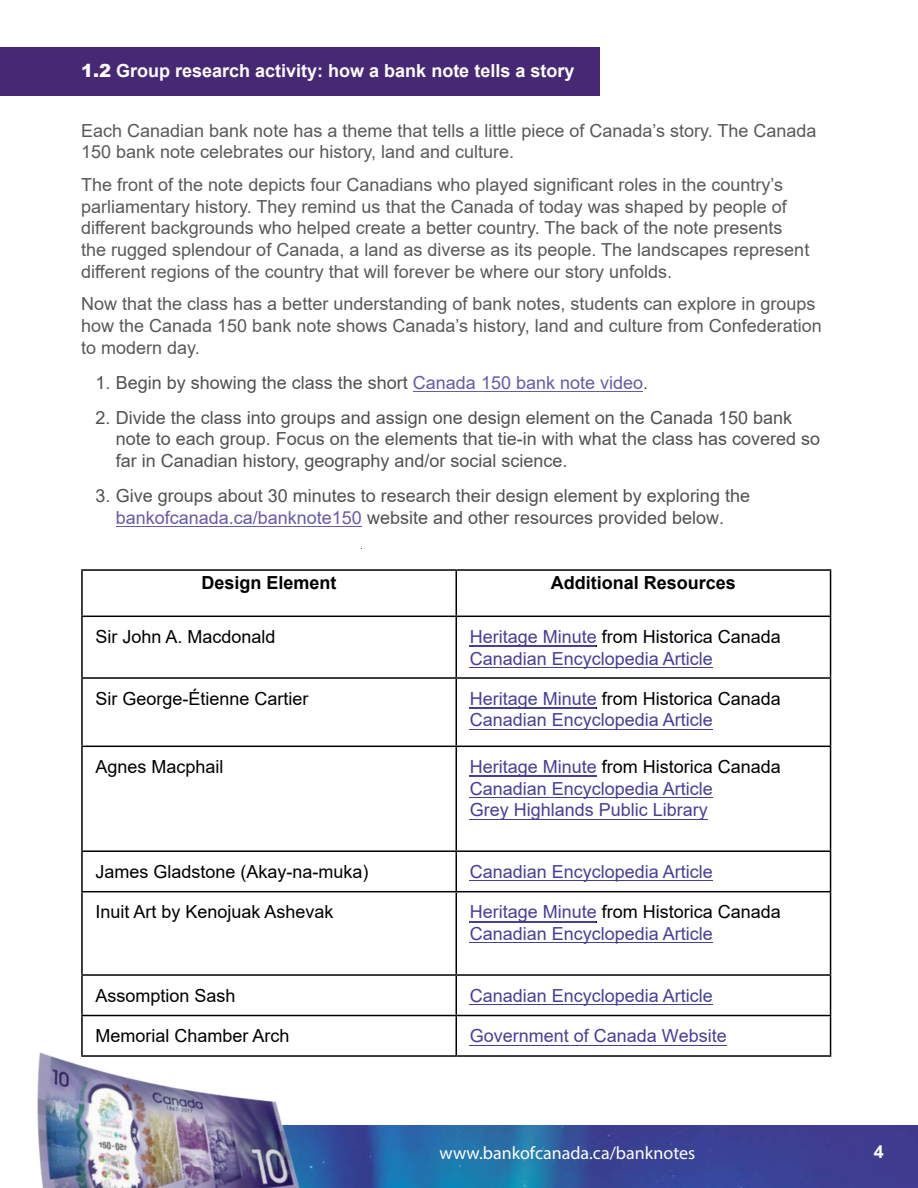
<style>
.page{position:relative;width:918px;height:1188px;background:#fff}
.page>*{position:absolute;margin:0;border:0;box-sizing:border-box;transform-origin:0 0}
.t1{font:18px/21.6px "Arial";color:#58595b}
.t2{font:18px/21.6px "Arial";color:#53514f}
.t3{font:18px/21.6px "Arial";color:#463f99}
.t4{font:18px "Arial";color:#000}
.t5{font:700 18px "Arial";color:#fff}
.t6{font:700 18px "Arial";color:#000}
.t7{font:18px "Myriad Pro";color:#fff}
.s1{font-weight:900}
.s2{color:#645ca9}
.s3{color:#000}
</style>
<div class="page">
<div style="left:0;top:48px;width:599px;height:48px;background:#472874"></div>
<hr style="left:116px;top:526px;width:246px;height:1px;background:#645ca9">
<hr style="left:413px;top:391px;width:230px;height:1px;background:#645ca9">
<hr style="left:81px;top:569px;width:375px;height:2px;background:#000">
<hr style="left:81px;top:571px;width:2px;height:45px;background:#000">
<hr style="left:456px;top:569px;width:375px;height:2px;background:#000">
<hr style="left:456px;top:571px;width:1px;height:45px;background:#000">
<hr style="left:830px;top:571px;width:1px;height:45px;background:#000">
<hr style="left:81px;top:616px;width:375px;height:1px;background:#000">
<hr style="left:81px;top:617px;width:2px;height:60px;background:#000">
<hr style="left:456px;top:616px;width:375px;height:1px;background:#000">
<hr style="left:456px;top:617px;width:1px;height:60px;background:#000">
<hr style="left:830px;top:617px;width:1px;height:60px;background:#000">
<hr style="left:81px;top:677px;width:375px;height:2px;background:#000">
<hr style="left:81px;top:679px;width:2px;height:67px;background:#000">
<hr style="left:456px;top:677px;width:375px;height:2px;background:#000">
<hr style="left:456px;top:679px;width:1px;height:67px;background:#000">
<hr style="left:830px;top:679px;width:1px;height:67px;background:#000">
<hr style="left:81px;top:746px;width:375px;height:1px;background:#000">
<hr style="left:81px;top:747px;width:2px;height:103px;background:#000">
<hr style="left:456px;top:746px;width:375px;height:1px;background:#000">
<hr style="left:456px;top:747px;width:1px;height:103px;background:#000">
<hr style="left:830px;top:747px;width:1px;height:103px;background:#000">
<hr style="left:81px;top:850px;width:375px;height:2px;background:#000">
<hr style="left:81px;top:852px;width:2px;height:39px;background:#000">
<hr style="left:456px;top:850px;width:375px;height:2px;background:#000">
<hr style="left:456px;top:852px;width:1px;height:39px;background:#000">
<hr style="left:830px;top:852px;width:1px;height:39px;background:#000">
<hr style="left:81px;top:891px;width:375px;height:1px;background:#000">
<hr style="left:81px;top:892px;width:2px;height:82px;background:#000">
<hr style="left:456px;top:891px;width:375px;height:1px;background:#000">
<hr style="left:456px;top:892px;width:1px;height:82px;background:#000">
<hr style="left:830px;top:892px;width:1px;height:82px;background:#000">
<hr style="left:81px;top:974px;width:375px;height:2px;background:#000">
<hr style="left:81px;top:976px;width:2px;height:39px;background:#000">
<hr style="left:456px;top:974px;width:375px;height:2px;background:#000">
<hr style="left:456px;top:976px;width:1px;height:39px;background:#000">
<hr style="left:830px;top:976px;width:1px;height:39px;background:#000">
<hr style="left:81px;top:1015px;width:375px;height:1px;background:#000">
<hr style="left:456px;top:1015px;width:375px;height:1px;background:#000">
<hr style="left:456px;top:1016px;width:1px;height:39px;background:#000">
<hr style="left:830px;top:1016px;width:1px;height:39px;background:#000">
<hr style="left:81px;top:1055px;width:375px;height:2px;background:#000">
<hr style="left:456px;top:1055px;width:375px;height:2px;background:#000">
<hr style="left:470px;top:667px;width:243px;height:1px;background:#463f99">
<hr style="left:470px;top:645px;width:127px;height:2px;background:#463f99">
<hr style="left:470px;top:729px;width:243px;height:1px;background:#463f99">
<hr style="left:470px;top:707px;width:127px;height:1px;background:#463f99">
<hr style="left:470px;top:819px;width:238px;height:1px;background:#463f99">
<hr style="left:470px;top:797px;width:243px;height:1px;background:#463f99">
<hr style="left:470px;top:775px;width:127px;height:2px;background:#463f99">
<hr style="left:470px;top:880px;width:243px;height:1px;background:#463f99">
<hr style="left:470px;top:942px;width:243px;height:1px;background:#463f99">
<hr style="left:470px;top:921px;width:127px;height:1px;background:#463f99">
<hr style="left:470px;top:1004px;width:243px;height:1px;background:#463f99">
<hr style="left:470px;top:1045px;width:257px;height:1px;background:#463f99">
<img style="left:432px;top:1125px;width:486px;height:63px">
<img style="left:37px;top:982px;width:395px;height:206px">
<p class="t5" style="left:81px;top:58px;width:495px"><span class="s1">1.2</span> Group research activity: how a bank note tells a story</p>
<p class="t1" style="left:81px;top:119px;width:737px">Each Canadian bank note has a theme that tells a little piece of Canada’s story. The Canada<br>150 bank note celebrates our history, land and culture.</p>
<p class="t1" style="left:81px;top:174px;width:730px">The front of the note depicts four Canadians who played significant roles in the country’s parliamentary history. They remind us that the Canada of today was shaped by people of different backgrounds who helped create a better country. The back of the note presents the rugged splendour of Canada, a land as diverse as its people. The landscapes represent different regions of the country that will forever be where our story unfolds.</p>
<p class="t1" style="left:81px;top:293px;width:742px">Now that the class has a better understanding of bank notes, students can explore in groups how the Canada 150 bank note shows Canada’s history, land and culture from Confederation to modern day.</p>
<p class="t2" style="left:95px;top:371px;width:554px">1. Begin by showing the class the short <span class="s2">Canada 150 bank note video</span>.</p>
<p class="t2" style="left:116px;top:407px;width:706px;text-indent:-20px">2. Divide the class into groups and assign one design element on the Canada 150 bank note to each group. Focus on the elements that tie-in with what the class has covered so far in Canadian history, geography and/or social science.</p>
<p class="t2" style="left:95px;top:485px;width:656px;text-align:center">3. Give groups about 30 minutes to research their design element by exploring the <span class="s2">bankofcanada.ca/banknote150</span> website and other resources provided below.</p>
<p class="t6" style="left:202px;top:570px;width:137px">Design Element</p>
<p class="t6" style="left:551px;top:570px;width:187px">Additional Resources</p>
<p class="t4" style="left:95px;top:624px;width:182px">Sir John A. Macdonald</p>
<p class="t3" style="left:470px;top:626px;width:313px">Heritage Minute <span class="s3">from Historica Canada<br></span>Canadian Encyclopedia Article</p>
<p class="t4" style="left:95px;top:686px;width:215px">Sir George-Étienne Cartier</p>
<p class="t3" style="left:470px;top:687px;width:313px">Heritage Minute <span class="s3">from Historica Canada<br></span>Canadian Encyclopedia Article</p>
<p class="t4" style="left:95px;top:754px;width:130px">Agnes Macphail</p>
<p class="t3" style="left:470px;top:756px;width:313px">Heritage Minute <span class="s3">from Historica Canada<br></span>Canadian Encyclopedia Article<br>Grey Highlands Public Library</p>
<p class="t4" style="left:95px;top:859px;width:275px">James Gladstone (Akay-na-muka)</p>
<p class="t3" style="left:470px;top:861px;width:245px">Canadian Encyclopedia Article</p>
<p class="t4" style="left:95px;top:900px;width:240px">Inuit Art by Kenojuak Ashevak</p>
<p class="t3" style="left:470px;top:901px;width:313px">Heritage Minute <span class="s3">from Historica Canada<br></span>Canadian Encyclopedia Article</p>
<p class="t4" style="left:95px;top:983px;width:142px">Assomption Sash</p>
<p class="t3" style="left:470px;top:984px;width:245px">Canadian Encyclopedia Article</p>
<p class="t4" style="left:95px;top:1023px;width:196px">Memorial Chamber Arch</p>
<p class="t3" style="left:470px;top:1025px;width:259px">Government of Canada Website</p>
<p class="t7" style="left:440px;top:1142px;width:257px">www.bankofcanada.ca/banknotes</p>
<p class="t5" style="left:874px;top:1139px;width:12px">4</p>
</div>
